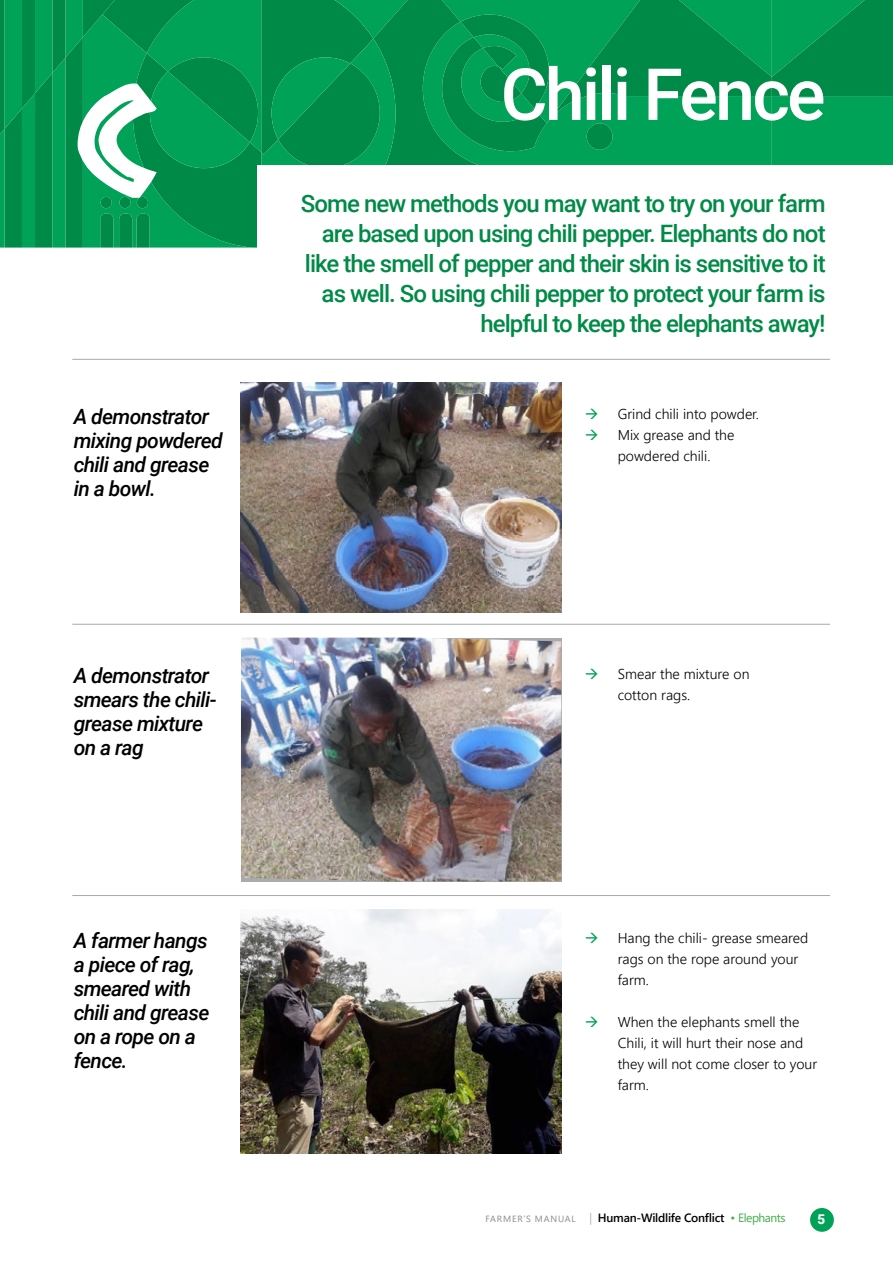
<style>
.page{position:relative;width:893px;height:1263px;background:#fff}
.page>*{position:absolute;margin:0;border:0;box-sizing:border-box;transform-origin:0 0}
.t1{font:150px "African";color:#fff}
.t2{font:500 72px "Roboto";letter-spacing:-.04em;color:#fff}
.t3{font:500 24px/30px "Roboto";letter-spacing:-.04em;color:#008a47;text-align:right}
.t4{font:italic 500 21px/24px "Roboto";letter-spacing:-.03em;color:#000}
.t5{font:300 14.25px/21px "Segoe UI";color:#000}
.t6{font:900 13.5px "Roboto";color:#fff}
.t7{font:600 12px "Segoe UI";letter-spacing:-.02em;color:#000}
.s1{color:#00a258}
.s2{font-weight:400;font-size:9px;color:#888a8d}
.s3{font-weight:300;color:#8f9194}
.s4{font-weight:400;color:#41ad49}
</style>
<div class="page">
<svg style="left:0;top:0;width:893px;height:248px;background:#019750"></svg>
<div style="left:810px;top:1208px;width:24px;height:24px;background:#00a258;border-radius:50%"></div>
<div style="left:258px;top:165px;width:635px;height:122px;background:#fff"></div>
<img style="left:241px;top:382px;width:320px;height:231px">
<img style="left:241px;top:638px;width:320px;height:243px">
<img style="left:241px;top:909px;width:320px;height:244px">
<hr style="left:72px;top:359px;width:758px;height:1px;background:#a7a9ac">
<hr style="left:72px;top:624px;width:758px;height:1px;background:#a7a9ac">
<hr style="left:72px;top:895px;width:758px;height:1px;background:#a7a9ac">
<h1 class="t1" style="left:74px;top:81px;width:89px">C</h1>
<h3 class="t4" style="left:74px;top:403px;width:151px">A demonstrator mixing powdered chili and grease in a bowl.</h3>
<h3 class="t4" style="left:74px;top:663px;width:144px">A demonstrator smears the chili&shy;grease mixture on a rag</h3>
<h3 class="t4" style="left:74px;top:928px;width:137px">A farmer hangs a piece of rag, smeared with chili and grease on a rope on a fence.</h3>
<h2 class="t2" style="left:501px;top:44px;width:327px">Chili Fence</h2>
<p class="t3" style="left:301px;top:188px;width:526px">Some new methods you may want to try on your farm are based upon using chili pepper. Elephants do not like the smell of pepper and their skin is sensitive to it as well. So using chili pepper to protect your farm is helpful to keep the elephants away!</p>
<p class="t5" style="left:585px;top:402px;width:176px"><span class="s1">→</span> Grind chili into powder.</p>
<p class="t5" style="left:618px;top:423px;width:118px;text-indent:-33px"><span class="s1">→</span> Mix grease and the powdered chili.</p>
<p class="t5" style="left:618px;top:662px;width:133px;text-indent:-33px"><span class="s1">→</span> Smear the mixture on cotton rags.</p>
<p class="t5" style="left:618px;top:926px;width:192px;text-indent:-33px"><span class="s1">→</span> Hang the chili- grease smeared rags on the rope around your farm.</p>
<p class="t5" style="left:618px;top:1010px;width:201px;text-indent:-33px"><span class="s1">→</span> When the elephants smell the<br>Chili, it will hurt their nose and they will not come closer to your farm.</p>
<p class="t7" style="left:485px;top:1206px;width:302px"><span class="s2">FARMER’S Ma nua l</span> <span class="s3">|</span> Human-Wildlife Conflict <span class="s4">• Elephants</span></p>
<p class="t6" style="left:818px;top:1210px;width:9px">5</p>
</div>
